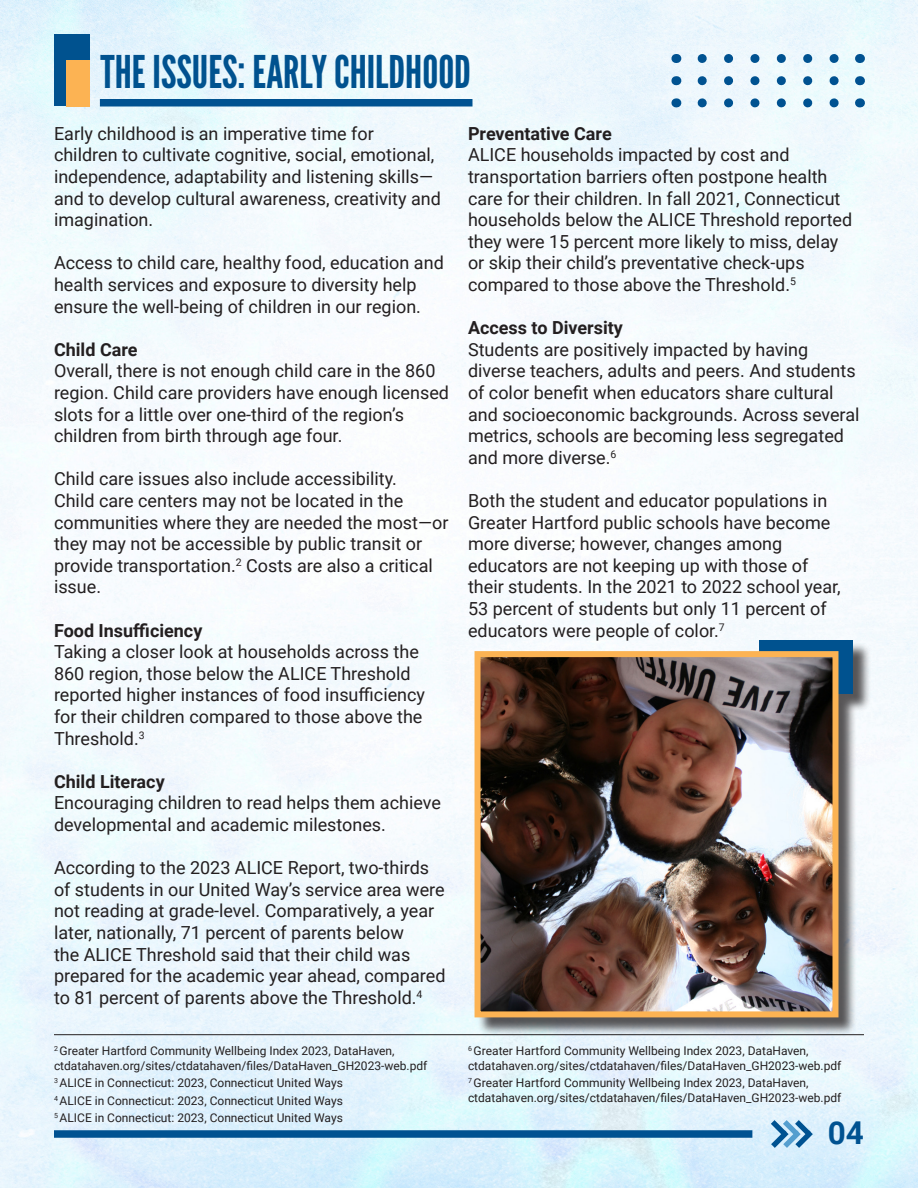
<style>
.page{position:relative;width:918px;height:1188px;background:#fff}
.page>*{position:absolute;margin:0;border:0;box-sizing:border-box;transform-origin:0 0}
.t1{font:45px "League Gothic";color:#00528f}
.t2{font:700 31.5px "Roboto";color:#005291}
.t3{font:18px/21.6px "Roboto";color:#231f20}
.t4{font:700 18px "Roboto";color:#231f20}
.t5{font:12px/14.4px "Roboto";color:#231f20}
</style>
<div class="page">
<img style="left:0;top:0;width:918px;height:1188px">
<div style="left:54px;top:1130px;width:698px;height:8px;background:#005291"></div>
<svg style="left:770px;top:1115px;width:48px;height:38px;background:#a2c8e2"></svg>
<svg style="left:702px;top:54px;width:144px;height:9px"></svg>
<svg style="left:702px;top:76px;width:144px;height:9px"></svg>
<svg style="left:702px;top:98px;width:144px;height:9px"></svg>
<hr style="left:54px;top:1034px;width:810px;height:1px;background:#231f20">
<div style="left:54px;top:34px;width:36px;height:72px;background:#00528f"></div>
<div style="left:67px;top:60px;width:23px;height:46px;background:#fcb353"></div>
<div style="left:100px;top:99px;width:372px;height:7px;background:#005291"></div>
<div style="left:477px;top:643px;width:395px;height:393px;background:#231f20;opacity:.75"></div>
<div style="left:759px;top:640px;width:94px;height:54px;background:#00528f"></div>
<img style="left:482px;top:658px;width:349px;height:352px">
<div style="left:475px;top:651px;width:363px;height:366px;border:6px solid #fcb353"></div>
<p class="t1" style="left:100px;top:45px;width:372px">THE ISSUES: EARLY CHILDHOOD</p>
<p class="t3" style="left:54px;top:122px;width:388px">Early childhood is an imperative time for children to cultivate cognitive, social, emotional, independence, adaptability and listening skills— and to develop cultural awareness, creativity and imagination.</p>
<p class="t3" style="left:54px;top:252px;width:391px">Access to child care, healthy food, education and health services and exposure to diversity help ensure the well-being of children in our region.</p>
<p class="t4" style="left:54px;top:337px;width:85px">Child Care</p>
<p class="t3" style="left:54px;top:360px;width:397px">Overall, there is not enough child care in the 860 region. Child care providers have enough licensed slots for a little over one-third of the region’s children from birth through age four.</p>
<p class="t3" style="left:54px;top:468px;width:396px">Child care issues also include accessibility.<br>Child care centers may not be located in the communities where they are needed the most—or they may not be accessible by public transit or provide transportation.<sup>2</sup> Costs are also a critical issue.</p>
<p class="t4" style="left:54px;top:618px;width:150px">Food Insufficiency</p>
<p class="t3" style="left:54px;top:640px;width:373px">Taking a closer look at households across the 860 region, those below the ALICE Threshold reported higher instances of food insufficiency for their children compared to those above the Threshold.<sup>3</sup></p>
<p class="t4" style="left:54px;top:769px;width:112px">Child Literacy</p>
<p class="t3" style="left:54px;top:792px;width:388px">Encouraging children to read helps them achieve developmental and academic milestones.</p>
<p class="t3" style="left:54px;top:856px;width:393px">According to the 2023 ALICE Report, two-thirds of students in our United Way’s service area were not reading at grade-level. Comparatively, a year later, nationally, 71 percent of parents below<br>the ALICE Threshold said that their child was prepared for the academic year ahead, compared to 81 percent of parents above the Threshold.<sup>4</sup></p>
<p class="t5" style="left:54px;top:1043px;width:375px"><sup>2</sup> Greater Hartford Community Wellbeing Index 2023, DataHaven, ctdatahaven.org/sites/ctdatahaven/files/DataHaven_GH2023-web.pdf</p>
<p class="t5" style="left:54px;top:1075px;width:290px"><sup>3</sup> ALICE in Connecticut: 2023, Connecticut United Ways</p>
<p class="t5" style="left:54px;top:1093px;width:290px"><sup>4</sup> ALICE in Connecticut: 2023, Connecticut United Ways</p>
<p class="t5" style="left:54px;top:1110px;width:290px"><sup>5</sup> ALICE in Connecticut: 2023, Connecticut United Ways</p>
<p class="t4" style="left:468px;top:121px;width:145px">Preventative Care</p>
<p class="t3" style="left:468px;top:144px;width:386px">ALICE households impacted by cost and transportation barriers often postpone health care for their children. In fall 2021, Connecticut households below the ALICE Threshold reported they were 15 percent more likely to miss, delay or skip their child’s preventative check-ups compared to those above the Threshold.<sup>5</sup></p>
<p class="t4" style="left:468px;top:315px;width:156px">Access to Diversity</p>
<p class="t3" style="left:468px;top:338px;width:393px">Students are positively impacted by having diverse teachers, adults and peers. And students of color benefit when educators share cultural and socioeconomic backgrounds. Across several metrics, schools are becoming less segregated and more diverse.<sup>6</sup></p>
<p class="t3" style="left:468px;top:489px;width:374px">Both the student and educator populations in Greater Hartford public schools have become more diverse; however, changes among educators are not keeping up with those of their students. In the 2021 to 2022 school year, 53 percent of students but only 11 percent of educators were people of color.<sup>7</sup></p>
<p class="t5" style="left:468px;top:1043px;width:375px"><sup>6</sup> Greater Hartford Community Wellbeing Index 2023, DataHaven, ctdatahaven.org/sites/ctdatahaven/files/DataHaven_GH2023-web.pdf</p>
<p class="t5" style="left:468px;top:1075px;width:375px"><sup>7</sup> Greater Hartford Community Wellbeing Index 2023, DataHaven, ctdatahaven.org/sites/ctdatahaven/files/DataHaven_GH2023-web.pdf</p>
<p class="t2" style="left:828px;top:1111px;width:38px">04</p>
</div>
